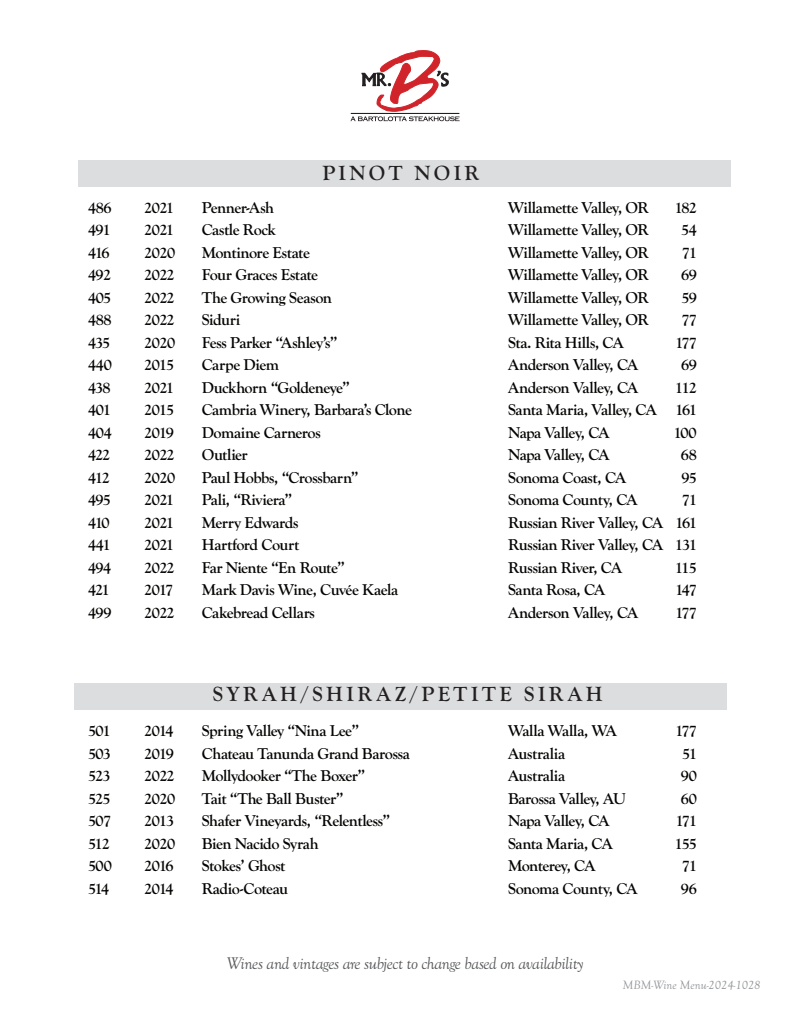
<style>
.page{position:relative;width:810px;height:1035px;background:#fff}
.page>*{position:absolute;margin:0;border:0;box-sizing:border-box;transform-origin:0 0}
.t1{font:700 21.25px "Goudy Old Sty";letter-spacing:.16em;color:#231f20}
.t2{font:italic 17.5px "Goudy Old Sty";letter-spacing:-.025em;color:#57585a}
.t3{font:700 16.25px "Goudy Old Sty";letter-spacing:-.03em;color:#040503}
.t4{font:italic 12.5px "Goudy Old Sty";color:#939598}
</style>
<div class="page">
<svg style="left:350px;top:50px;width:110px;height:71px"></svg>
<div style="left:79px;top:160px;width:652px;height:27px;background:#dcdddf"></div>
<div style="left:75px;top:683px;width:652px;height:27px;background:#dcdddf"></div>
<p class="t1" style="left:322px;top:161px;width:158px">PINOT NOIR</p>
<p class="t3" style="left:88px;top:199px;width:25px">486</p>
<p class="t3" style="left:144px;top:199px;width:31px">2021</p>
<p class="t3" style="left:202px;top:199px;width:74px">Penner-Ash</p>
<p class="t3" style="left:508px;top:199px;width:142px">Willamette Valley, OR</p>
<p class="t3" style="left:674px;top:199px;width:24px">182</p>
<p class="t3" style="left:88px;top:221px;width:24px">491</p>
<p class="t3" style="left:144px;top:221px;width:31px">2021</p>
<p class="t3" style="left:202px;top:221px;width:76px">Castle Rock</p>
<p class="t3" style="left:508px;top:221px;width:142px">Willamette Valley, OR</p>
<p class="t3" style="left:681px;top:221px;width:17px">54</p>
<p class="t3" style="left:88px;top:244px;width:23px">416</p>
<p class="t3" style="left:144px;top:244px;width:32px">2020</p>
<p class="t3" style="left:202px;top:244px;width:110px">Montinore Estate</p>
<p class="t3" style="left:508px;top:244px;width:142px">Willamette Valley, OR</p>
<p class="t3" style="left:682px;top:244px;width:16px">71</p>
<p class="t3" style="left:88px;top:266px;width:25px">492</p>
<p class="t3" style="left:144px;top:266px;width:32px">2022</p>
<p class="t3" style="left:202px;top:266px;width:118px">Four Graces Estate</p>
<p class="t3" style="left:508px;top:266px;width:142px">Willamette Valley, OR</p>
<p class="t3" style="left:681px;top:266px;width:17px">69</p>
<p class="t3" style="left:88px;top:289px;width:25px">405</p>
<p class="t3" style="left:144px;top:289px;width:32px">2022</p>
<p class="t3" style="left:202px;top:289px;width:132px">The Growing Season</p>
<p class="t3" style="left:508px;top:289px;width:142px">Willamette Valley, OR</p>
<p class="t3" style="left:681px;top:289px;width:17px">59</p>
<p class="t3" style="left:88px;top:311px;width:25px">488</p>
<p class="t3" style="left:144px;top:311px;width:32px">2022</p>
<p class="t3" style="left:202px;top:311px;width:40px">Siduri</p>
<p class="t3" style="left:508px;top:311px;width:142px">Willamette Valley, OR</p>
<p class="t3" style="left:682px;top:311px;width:17px">77</p>
<p class="t3" style="left:88px;top:334px;width:24px">435</p>
<p class="t3" style="left:144px;top:334px;width:32px">2020</p>
<p class="t3" style="left:202px;top:334px;width:137px">Fess Parker “Ashley’s”</p>
<p class="t3" style="left:508px;top:334px;width:117px">Sta. Rita Hills, CA</p>
<p class="t3" style="left:675px;top:334px;width:23px">177</p>
<p class="t3" style="left:88px;top:356px;width:25px">440</p>
<p class="t3" style="left:144px;top:356px;width:32px">2015</p>
<p class="t3" style="left:202px;top:356px;width:79px">Carpe Diem</p>
<p class="t3" style="left:508px;top:356px;width:132px">Anderson Valley, CA</p>
<p class="t3" style="left:681px;top:356px;width:17px">69</p>
<p class="t3" style="left:88px;top:379px;width:24px">438</p>
<p class="t3" style="left:144px;top:379px;width:31px">2021</p>
<p class="t3" style="left:202px;top:379px;width:150px">Duckhorn “Goldeneye”</p>
<p class="t3" style="left:508px;top:379px;width:132px">Anderson Valley, CA</p>
<p class="t3" style="left:675px;top:379px;width:23px">112</p>
<p class="t3" style="left:88px;top:401px;width:24px">401</p>
<p class="t3" style="left:144px;top:401px;width:32px">2015</p>
<p class="t3" style="left:202px;top:401px;width:212px">Cambria Winery, Barbara’s Clone</p>
<p class="t3" style="left:508px;top:401px;width:190px">Santa Maria, Valley, CA 161</p>
<p class="t3" style="left:88px;top:424px;width:25px">404</p>
<p class="t3" style="left:144px;top:424px;width:31px">2019</p>
<p class="t3" style="left:202px;top:424px;width:121px">Domaine Carneros</p>
<p class="t3" style="left:508px;top:424px;width:103px">Napa Valley, CA</p>
<p class="t3" style="left:674px;top:424px;width:25px">100</p>
<p class="t3" style="left:88px;top:446px;width:24px">422</p>
<p class="t3" style="left:144px;top:446px;width:32px">2022</p>
<p class="t3" style="left:202px;top:446px;width:47px">Outlier</p>
<p class="t3" style="left:508px;top:446px;width:103px">Napa Valley, CA</p>
<p class="t3" style="left:681px;top:446px;width:17px">68</p>
<p class="t3" style="left:88px;top:469px;width:24px">412</p>
<p class="t3" style="left:144px;top:469px;width:32px">2020</p>
<p class="t3" style="left:202px;top:469px;width:159px">Paul Hobbs, “Crossbarn”</p>
<p class="t3" style="left:508px;top:469px;width:120px">Sonoma Coast, CA</p>
<p class="t3" style="left:681px;top:469px;width:17px">95</p>
<p class="t3" style="left:88px;top:491px;width:24px">495</p>
<p class="t3" style="left:144px;top:491px;width:31px">2021</p>
<p class="t3" style="left:202px;top:491px;width:92px">Pali, “Riviera”</p>
<p class="t3" style="left:508px;top:491px;width:131px">Sonoma County, CA</p>
<p class="t3" style="left:682px;top:491px;width:16px">71</p>
<p class="t3" style="left:88px;top:514px;width:23px">410</p>
<p class="t3" style="left:144px;top:514px;width:31px">2021</p>
<p class="t3" style="left:202px;top:514px;width:98px">Merry Edwards</p>
<p class="t3" style="left:508px;top:514px;width:190px">Russian River Valley, CA 161</p>
<p class="t3" style="left:88px;top:536px;width:24px">441</p>
<p class="t3" style="left:144px;top:536px;width:31px">2021</p>
<p class="t3" style="left:202px;top:536px;width:99px">Hartford Court</p>
<p class="t3" style="left:508px;top:536px;width:190px">Russian River Valley, CA 131</p>
<p class="t3" style="left:88px;top:559px;width:25px">494</p>
<p class="t3" style="left:144px;top:559px;width:32px">2022</p>
<p class="t3" style="left:202px;top:559px;width:145px">Far Niente “En Route”</p>
<p class="t3" style="left:508px;top:559px;width:116px">Russian River, CA</p>
<p class="t3" style="left:675px;top:559px;width:24px">115</p>
<p class="t3" style="left:88px;top:581px;width:23px">421</p>
<p class="t3" style="left:144px;top:581px;width:31px">2017</p>
<p class="t3" style="left:202px;top:581px;width:198px">Mark Davis Wine, Cuvée Kaela</p>
<p class="t3" style="left:508px;top:581px;width:99px">Santa Rosa, CA</p>
<p class="t3" style="left:675px;top:581px;width:23px">147</p>
<p class="t3" style="left:88px;top:604px;width:25px">499</p>
<p class="t3" style="left:144px;top:604px;width:32px">2022</p>
<p class="t3" style="left:202px;top:604px;width:115px">Cakebread Cellars</p>
<p class="t3" style="left:508px;top:604px;width:132px">Anderson Valley, CA</p>
<p class="t3" style="left:675px;top:604px;width:23px">177</p>
<p class="t1" style="left:213px;top:683px;width:391px">SYRAH/SHIRAZ/PETITE SIRAH</p>
<p class="t3" style="left:88px;top:722px;width:24px">501</p>
<p class="t3" style="left:144px;top:722px;width:31px">2014</p>
<p class="t3" style="left:202px;top:722px;width:159px">Spring Valley “Nina Lee”</p>
<p class="t3" style="left:508px;top:722px;width:111px">Walla Walla, WA</p>
<p class="t3" style="left:675px;top:722px;width:23px">177</p>
<p class="t3" style="left:88px;top:744px;width:25px">503</p>
<p class="t3" style="left:144px;top:744px;width:31px">2019</p>
<p class="t3" style="left:202px;top:744px;width:209px">Chateau Tanunda Grand Barossa</p>
<p class="t3" style="left:508px;top:744px;width:59px">Australia</p>
<p class="t3" style="left:682px;top:744px;width:16px">51</p>
<p class="t3" style="left:88px;top:767px;width:24px">523</p>
<p class="t3" style="left:144px;top:767px;width:32px">2022</p>
<p class="t3" style="left:202px;top:767px;width:165px">Mollydooker “The Boxer”</p>
<p class="t3" style="left:508px;top:767px;width:59px">Australia</p>
<p class="t3" style="left:681px;top:767px;width:17px">90</p>
<p class="t3" style="left:88px;top:789px;width:24px">525</p>
<p class="t3" style="left:144px;top:789px;width:32px">2020</p>
<p class="t3" style="left:202px;top:789px;width:144px">Tait “The Ball Buster”</p>
<p class="t3" style="left:508px;top:789px;width:119px">Barossa Valley, AU</p>
<p class="t3" style="left:681px;top:789px;width:17px">60</p>
<p class="t3" style="left:88px;top:812px;width:25px">507</p>
<p class="t3" style="left:144px;top:812px;width:31px">2013</p>
<p class="t3" style="left:202px;top:812px;width:190px">Shafer Vineyards, “Relentless”</p>
<p class="t3" style="left:508px;top:812px;width:103px">Napa Valley, CA</p>
<p class="t3" style="left:676px;top:812px;width:23px">171</p>
<p class="t3" style="left:88px;top:834px;width:23px">512</p>
<p class="t3" style="left:144px;top:834px;width:32px">2020</p>
<p class="t3" style="left:202px;top:834px;width:118px">Bien Nacido Syrah</p>
<p class="t3" style="left:508px;top:834px;width:106px">Santa Maria, CA</p>
<p class="t3" style="left:674px;top:834px;width:24px">155</p>
<p class="t3" style="left:88px;top:857px;width:25px">500</p>
<p class="t3" style="left:144px;top:857px;width:31px">2016</p>
<p class="t3" style="left:202px;top:857px;width:85px">Stokes’ Ghost</p>
<p class="t3" style="left:508px;top:857px;width:89px">Monterey, CA</p>
<p class="t3" style="left:682px;top:857px;width:16px">71</p>
<p class="t3" style="left:88px;top:879px;width:23px">514</p>
<p class="t3" style="left:144px;top:879px;width:31px">2014</p>
<p class="t3" style="left:202px;top:879px;width:88px">Radio-Coteau</p>
<p class="t3" style="left:508px;top:879px;width:131px">Sonoma County, CA</p>
<p class="t3" style="left:681px;top:879px;width:17px">96</p>
<p class="t2" style="left:226px;top:954px;width:359px">Wines and vintages are subject to change based on availability</p>
<p class="t4" style="left:623px;top:978px;width:139px">MBM-Wine Menu-2024-1028</p>
</div>
